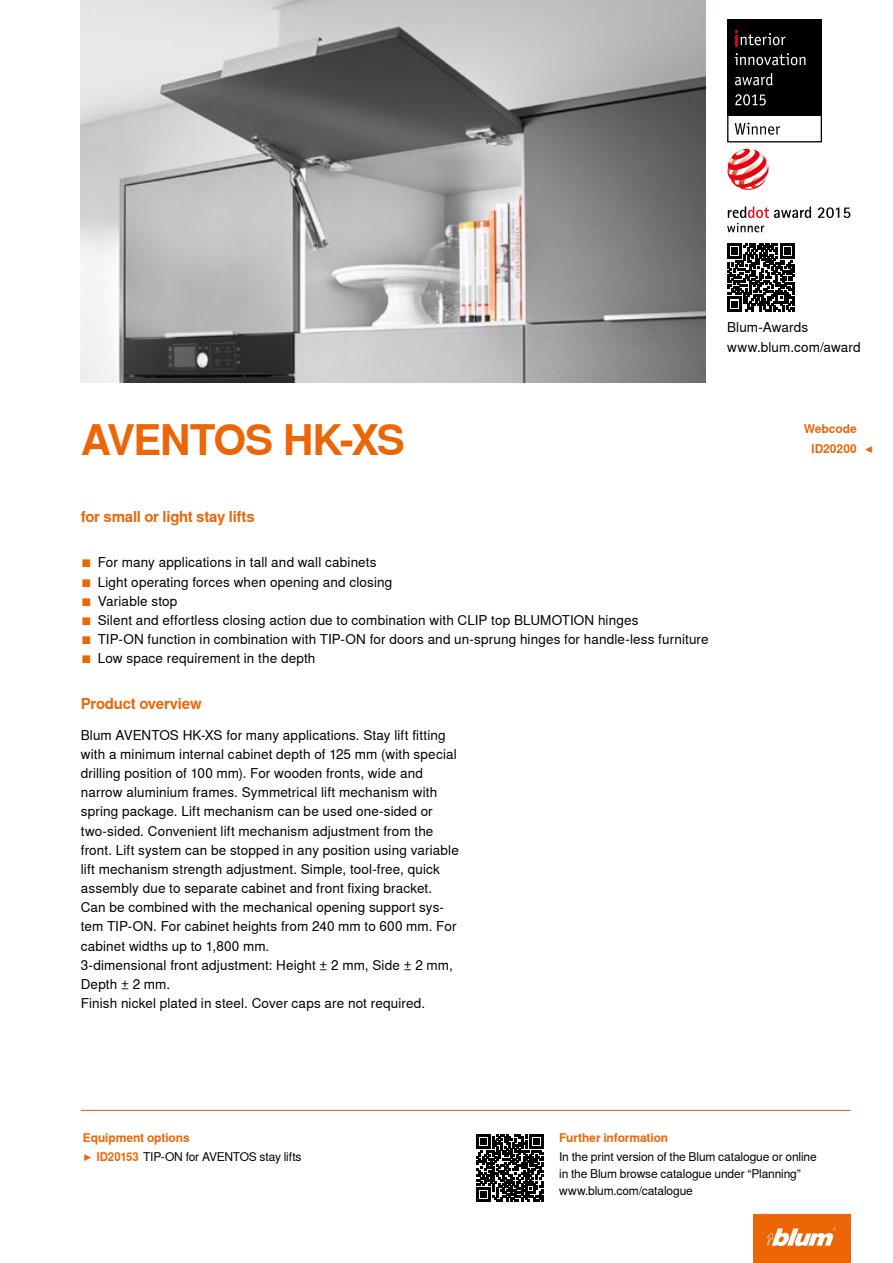
<style>
.page{position:relative;width:893px;height:1263px;background:#fff}
.page>*{position:absolute;margin:0;border:0;box-sizing:border-box;transform-origin:0 0}
.CB_AF_Ueber_Tit2{font:700 42px "Nimbus Sans Global";letter-spacing:-.035em;color:#ec6608}
.CB_AF_Ueber_Ber1o_li{font:700 15px "Nimbus Sans Global";letter-spacing:-.015em;color:#ec6608}
.CB_AF_FliesIMG_li{font:13.5px/19.2px "Nimbus Sans Global";letter-spacing:.01em;color:#000}
.CB_AF_Bes_IMG9{font:13.5px "Nimbus Sans Global";letter-spacing:.01em;color:#000}
.CB_AF_Fliess_li{font:12px "Nimbus Sans Global";letter-spacing:-.01em;color:#000}
.CB_AF_Ueber_Ber2o_li{font:700 12px "Nimbus Sans Global";letter-spacing:-.01em;color:#ec6608}
.CB_AF_Ueber_Ber2o_li-2{font:12px "Nimbus Sans Global";letter-spacing:-.02em;color:#000}
.CB_AF_Ueber_Ber2o_re{font:700 12px "Nimbus Sans Global";letter-spacing:-.005em;color:#ec6608}
.s1{color:#ec6608}
.s2{font-weight:700;color:#ec6608}
</style>
<div class="page">
<img style="left:81px;top:0;width:625px;height:383px">
<svg style="left:727px;top:19px;width:95px;height:123px"></svg>
<svg style="left:727px;top:149px;width:42px;height:41px"></svg>
<svg style="left:727px;top:206px;width:84px;height:26px"></svg>
<svg style="left:818px;top:207px;width:32px;height:11px"></svg>
<div style="left:753px;top:1214px;width:97px;height:49px;background:#ec6608"></div>
<svg style="left:767px;top:1227px;width:69px;height:19px"></svg>
<svg style="left:727px;top:243px;width:68px;height:69px"></svg>
<svg style="left:727px;top:244px;width:67px;height:67px"></svg>
<hr style="left:81px;top:1110px;width:769px;height:1px;background:#ec6608">
<svg style="left:476px;top:1134px;width:67px;height:67px"></svg>
<p class="CB_AF_FliesIMG_li" style="left:727px;top:318px;width:83px">Blum-Awards</p>
<p class="CB_AF_FliesIMG_li" style="left:727px;top:337px;width:135px">www.blum.com/award</p>
<p class="CB_AF_Ueber_Tit2" style="left:81px;top:416px;width:326px">AVENTOS HK-XS</p>
<p class="CB_AF_Ueber_Ber1o_li" style="left:81px;top:508px;width:175px">for small or light stay lifts</p>
<p class="CB_AF_Bes_IMG9" style="left:81px;top:555px;width:297px"><span class="s1">■</span> For many applications in tall and wall cabinets</p>
<p class="CB_AF_Bes_IMG9" style="left:81px;top:574px;width:313px"><span class="s1">■</span> Light operating forces when opening and closing</p>
<p class="CB_AF_Bes_IMG9" style="left:81px;top:593px;width:98px"><span class="s1">■</span> Variable stop</p>
<p class="CB_AF_Bes_IMG9" style="left:81px;top:612px;width:559px"><span class="s1">■</span> Silent and effortless closing action due to combination with CLIP top BLUMOTION hinges</p>
<p class="CB_AF_Bes_IMG9" style="left:81px;top:631px;width:629px"><span class="s1">■</span> TIP-ON function in combination with TIP-ON for doors and un-sprung hinges for handle-less furniture</p>
<p class="CB_AF_Bes_IMG9" style="left:81px;top:651px;width:236px"><span class="s1">■</span> Low space requirement in the depth</p>
<p class="CB_AF_Ueber_Ber1o_li" style="left:81px;top:695px;width:122px">Product overview</p>
<p class="CB_AF_FliesIMG_li" style="left:81px;top:725px;width:380px">Blum AVENTOS HK-XS for many applications. Stay lift fitting with a minimum internal cabinet depth of 125 mm (with special drilling position of 100 mm). For wooden fronts, wide and narrow aluminium frames. Symmetrical lift mechanism with spring package. Lift mechanism can be used one-sided or two-sided. Convenient lift mechanism adjustment from the front. Lift system can be stopped in any position using variable lift mechanism strength adjustment. Simple, tool-free, quick assembly due to separate cabinet and front fixing bracket.<br>Can be combined with the mechanical opening support sys&shy;tem TIP-ON. For cabinet heights from 240 mm to 600 mm. For cabinet widths up to 1,800 mm.</p>
<p class="CB_AF_FliesIMG_li" style="left:81px;top:955px;width:374px">3-dimensional front adjustment: Height ± 2 mm, Side ± 2 mm,<br>Depth ± 2 mm.</p>
<p class="CB_AF_FliesIMG_li" style="left:81px;top:994px;width:346px">Finish nickel plated in steel. Cover caps are not required.</p>
<p class="CB_AF_Ueber_Ber2o_re" style="left:804px;top:422px;width:55px">Webcode</p>
<p class="CB_AF_Ueber_Ber2o_re" style="left:811px;top:441px;width:47px">ID20200</p>
<p class="CB_AF_Ueber_Ber2o_re" style="left:865px;top:441px;width:11px">◀</p>
<p class="CB_AF_Ueber_Ber2o_li" style="left:83px;top:1130px;width:108px">Equipment options</p>
<p class="CB_AF_Ueber_Ber2o_li-2" style="left:83px;top:1149px;width:220px"><span class="s1">▶</span> <span class="s2">ID20153</span> TIP-ON for AVENTOS stay lifts</p>
<p class="CB_AF_Ueber_Ber2o_li" style="left:559px;top:1130px;width:111px">Further information</p>
<p class="CB_AF_Fliess_li" style="left:559px;top:1149px;width:259px">In the print version of the Blum catalogue or online</p>
<p class="CB_AF_Fliess_li" style="left:559px;top:1166px;width:243px">in the Blum browse catalogue under “Planning”</p>
<p class="CB_AF_Fliess_li" style="left:559px;top:1183px;width:135px">www.blum.com/catalogue</p>
</div>
